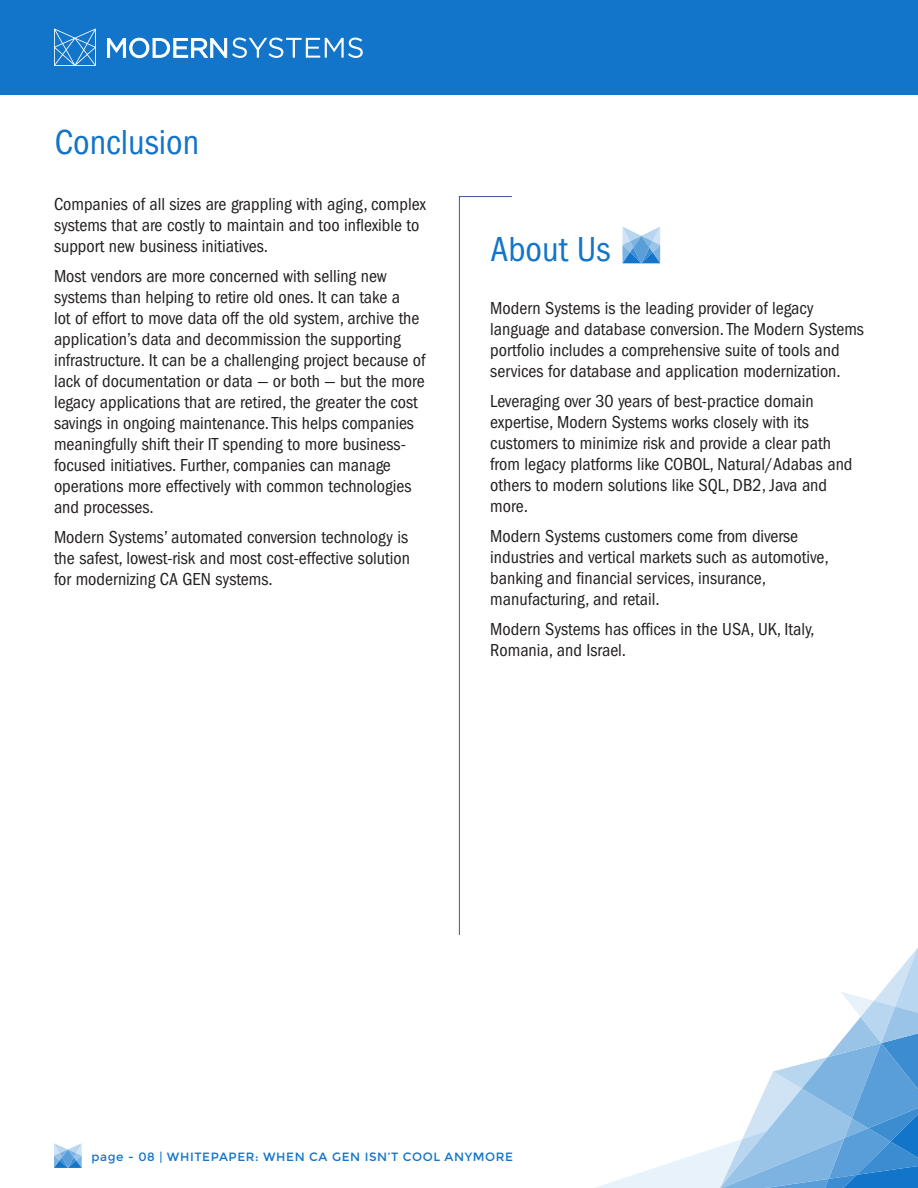
<style>
.page{position:relative;width:918px;height:1188px;background:#fff}
.page>*{position:absolute;margin:0;border:0;box-sizing:border-box;transform-origin:0 0}
.t1{font:condensed 36px "Franklin Gothic";color:#1275c9}
.text{font:condensed 18px/21px "Franklin Gothic";color:#231f20}
.book{font:12px "Montserrat";letter-spacing:.05em;color:#1275c9}
</style>
<div class="page">
<svg style="left:54px;top:1143px;width:28px;height:25px"></svg>
<svg style="left:595px;top:947px;width:323px;height:241px"></svg>
<div style="left:0;top:0;width:918px;height:94px;background:#1275c9"></div>
<svg style="left:54px;top:29px;width:42px;height:37px"></svg>
<svg style="left:107px;top:37px;width:256px;height:22px"></svg>
<svg style="left:459px;top:196px;width:53px;height:740px"></svg>
<svg style="left:622px;top:227px;width:38px;height:36px"></svg>
<p class="t1" style="left:55px;top:122px;width:146px">Conclusion</p>
<p class="text" style="left:54px;top:193px;width:373px">Companies of all sizes are grappling with aging, complex systems that are costly to maintain and too inflexible to support new business initiatives.</p>
<p class="text" style="left:54px;top:265px;width:373px">Most vendors are more concerned with selling new systems than helping to retire old ones. It can take a<br>lot of effort to move data off the old system, archive the application’s data and decommission the supporting infrastructure. It can be a challenging project because of lack of documentation or data — or both — but the more legacy applications that are retired, the greater the cost savings in ongoing maintenance. This helps companies meaningfully shift their IT spending to more business&shy;focused initiatives. Further, companies can manage operations more effectively with common technologies and processes.</p>
<p class="text" style="left:54px;top:526px;width:358px;text-align:justify">Modern Systems’ automated conversion technology is the safest, lowest-risk and most cost-effective solution for modernizing CA GEN systems.</p>
<p class="t1" style="left:491px;top:229px;width:121px">About Us</p>
<p class="text" style="left:490px;top:297px;width:375px">Modern Systems is the leading provider of legacy language and database conversion. The Modern Systems portfolio includes a comprehensive suite of tools and services for database and application modernization.</p>
<p class="text" style="left:490px;top:390px;width:364px">Leveraging over 30 years of best-practice domain expertise, Modern Systems works closely with its customers to minimize risk and provide a clear path from legacy platforms like COBOL, Natural/Adabas and others to modern solutions like SQL, DB2, Java and more.</p>
<p class="text" style="left:490px;top:525px;width:340px">Modern Systems customers come from diverse industries and vertical markets such as automotive, banking and financial services, insurance, manufacturing, and retail.</p>
<p class="text" style="left:490px;top:618px;width:326px">Modern Systems has offices in the USA, UK, Italy,<br>Romania, and Israel.</p>
<p class="book" style="left:92px;top:1150px;width:423px">page - 08 | WHITEPAPER: WHEN CA GEN ISN’T COOL ANYMORE</p>
</div>
